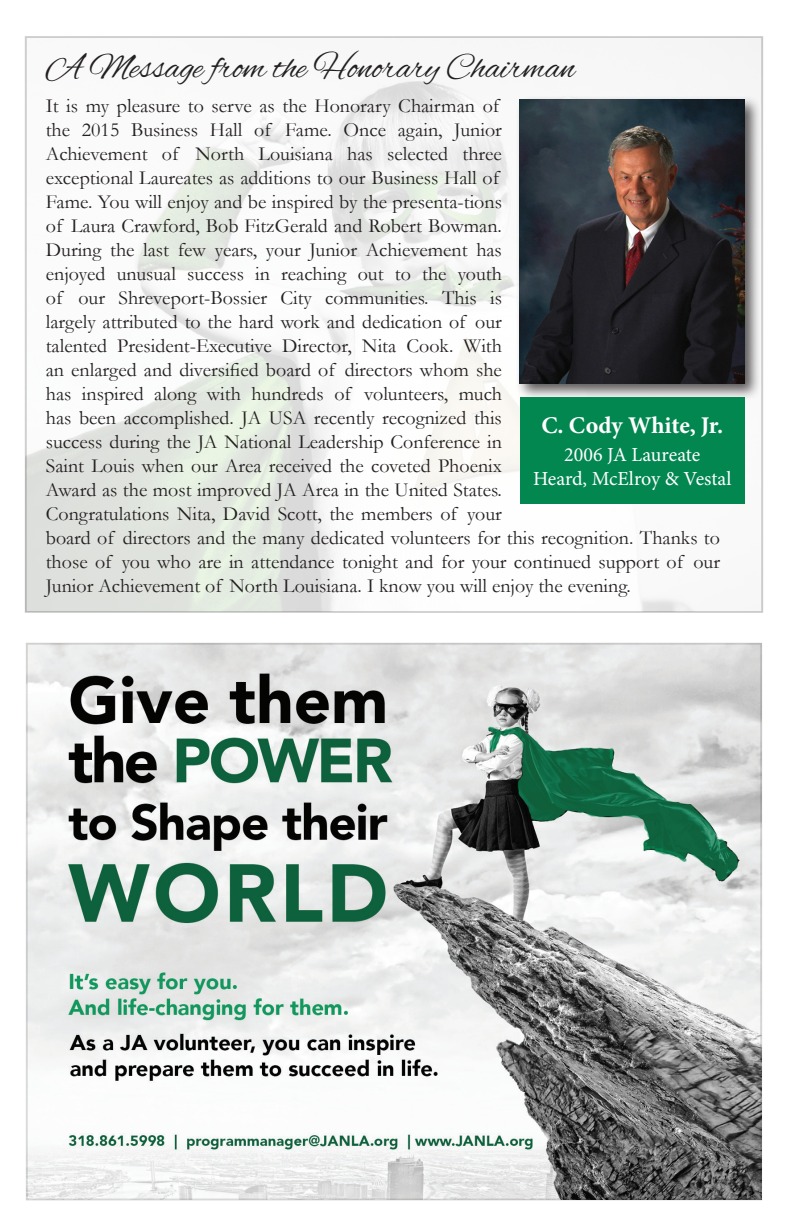
<style>
.page{position:relative;width:792px;height:1224px;background:#fff}
.page>*{position:absolute;margin:0;border:0;box-sizing:border-box;transform-origin:0 0}
.t1{font:36px "Alex Brush";color:#231f20}
.t2{font:700 24px "Minion Pro";letter-spacing:-.005em;color:#fff}
.t3{font:20px/24px "Garamond";color:#231f20}
.t4{font:20px/24px "Minion Pro";letter-spacing:-.005em;color:#fff;text-align:center}
</style>
<div class="page">
<img style="left:28px;top:39px;width:732px;height:571px">
<div style="left:515px;top:95px;width:247px;height:306px;background:#231f20;opacity:.75"></div>
<img style="left:520px;top:99px;width:225px;height:284px">
<img style="left:29px;top:646px;width:730px;height:552px">
<div style="left:520px;top:397px;width:225px;height:107px;background:#038751"></div>
<h1 class="t1" style="left:46px;top:48px;width:531px">A Message from the Honorary Chairman</h1>
<p class="t3" style="left:46px;top:94px;width:676px">It is my pleasure to serve as the Honorary Chairman of<br>the 2015 Business Hall of Fame. Once again, Junior<br>Achievement of North Louisiana has selected three<br>exceptional Laureates as additions to our Business Hall of<br>Fame. You will enjoy and be inspired by the presenta-tions<br>of Laura Crawford, Bob FitzGerald and Robert Bowman.<br>During the last few years, your Junior Achievement has<br>enjoyed unusual success in reaching out to the youth<br>of our Shreveport-Bossier City communities. This is<br>largely attributed to the hard work and dedication of our<br>talented President-Executive Director, Nita Cook. With<br>an enlarged and diversified board of directors whom she<br>has inspired along with hundreds of volunteers, much<br>has been accomplished. JA USA recently recognized this<br>success during the JA National Leadership Conference in<br>Saint Louis when our Area received the coveted Phoenix<br>Award as the most improved JA Area in the United States.<br>Congratulations Nita, David Scott, the members of your<br>board of directors and the many dedicated volunteers for this recognition. Thanks to those of you who are in attendance tonight and for your continued support of our Junior Achievement of North Louisiana. I know you will enjoy the evening.</p>
<p class="t2" style="left:541px;top:408px;width:183px">C. Cody White, Jr.</p>
<p class="t4" style="left:533px;top:443px;width:200px">2006 JA Laureate<br>Heard, McElroy &amp; Vestal</p>
</div>
